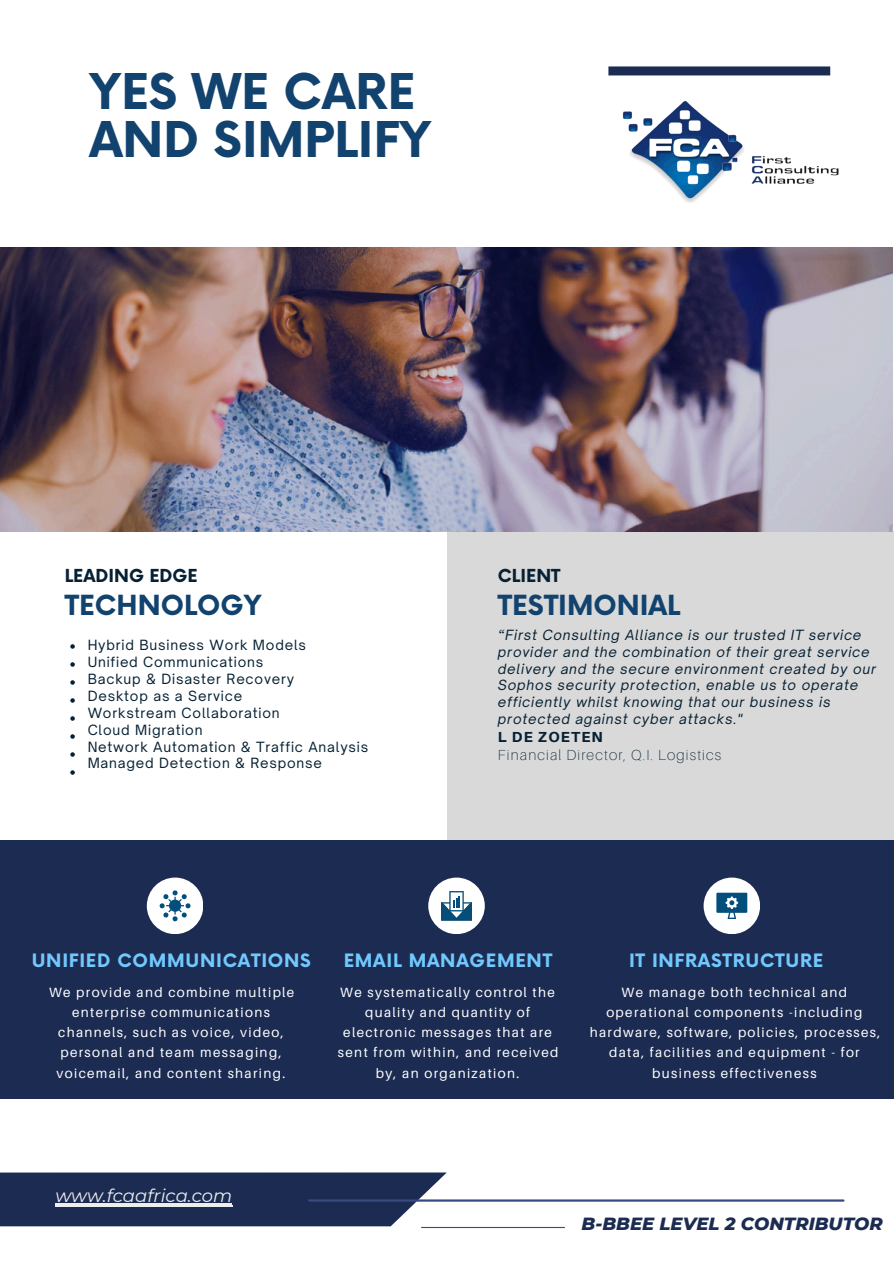
<style>
.page{position:relative;width:894px;height:1264px;background:#fff}
.page>*{position:absolute;margin:0;border:0;box-sizing:border-box;transform-origin:0 0}
.t1{font:700 48px/48.3px "Now";color:#12426e}
.t2{font:700 27px "Now";color:#12426e}
.t3{font:700 18px "Now";letter-spacing:.04em;color:#71c8fd}
.t4{font:italic 800 18px "Montserrat";color:#1c2b52}
.t5{font:italic 18px "Montserrat";color:#ededed}
.t6{font:700 17.4px "Now";color:#062133}
.t7{font:100 14.55px/18px "Aileron";letter-spacing:.08em;color:#062133}
.t8{font:13.5px/20.2px "Aileron";letter-spacing:.1em;color:#fff;text-align:center}
.t9{font:italic 13.5px/16.8px "Open Sauce One";letter-spacing:.06em;color:#062133}
.t10{font:13.5px/16.8px "Open Sauce One";letter-spacing:.06em;color:#062133}
.s1{font-weight:800}
</style>
<div class="page">
<div style="left:446px;top:531px;width:446px;height:309px;background:#d9d9d9"></div>
<img style="left:0;top:248px;width:892px;height:283px">
<svg style="left:70px;top:644px;width:5px;height:4px"></svg>
<svg style="left:70px;top:662px;width:5px;height:4px"></svg>
<svg style="left:70px;top:680px;width:5px;height:4px"></svg>
<svg style="left:70px;top:698px;width:5px;height:4px"></svg>
<svg style="left:70px;top:716px;width:5px;height:4px"></svg>
<svg style="left:70px;top:734px;width:5px;height:4px"></svg>
<svg style="left:70px;top:752px;width:5px;height:4px"></svg>
<svg style="left:70px;top:770px;width:5px;height:4px"></svg>
<svg style="left:0;top:1172px;width:844px;height:55px"></svg>
<div style="left:0;top:840px;width:893px;height:258px;background:#1c2b52"></div>
<div style="left:147px;top:877px;width:56px;height:57px;background:#fff;border-radius:50%"></div>
<svg style="left:159px;top:890px;width:31px;height:31px"></svg>
<div style="left:428px;top:877px;width:56px;height:57px;background:#fff;border-radius:50%"></div>
<svg style="left:441px;top:891px;width:31px;height:29px"></svg>
<div style="left:703px;top:877px;width:57px;height:57px;background:#fff;border-radius:50%"></div>
<svg style="left:716px;top:892px;width:31px;height:27px"></svg>
<img style="left:561px;top:66px;width:332px;height:182px">
<hr style="left:55px;top:1202px;width:177px;height:2px;background:#ededed">
<p class="t1" style="left:89px;top:70px;width:343px">YES WE CARE<br>AND SIMPLIFY</p>
<p class="t6" style="left:65px;top:566px;width:135px">LEADING EDGE</p>
<p class="t2" style="left:65px;top:590px;width:198px">TECHNOLOGY</p>
<p class="t10" style="left:88px;top:636px;width:282px">Hybrid Business Work Models<br>Unified Communications<br>Backup &amp; Disaster Recovery<br>Desktop as a Service<br>Workstream Collaboration<br>Cloud Migration<br>Network Automation &amp; Traffic Analysis<br>Managed Detection &amp; Response</p>
<p class="t6" style="left:498px;top:566px;width:64px">CLIENT</p>
<p class="t2" style="left:498px;top:590px;width:184px">TESTIMONIAL</p>
<p class="t9" style="left:498px;top:626px;width:379px">“First Consulting Alliance is our trusted IT service provider and the combination of their great service delivery and the secure environment created by our Sophos security protection, enable us to operate efficiently whilst knowing that our business is protected against cyber attacks."</p>
<p class="t7" style="left:498px;top:727px;width:225px"><span class="s1">L DE ZOETEN<br></span>Financial Director, Q.I. Logistics</p>
<h2 class="t3" style="left:32px;top:951px;width:280px">UNIFIED COMMUNICATIONS</h2>
<p class="t3" style="left:343px;top:951px;width:210px">EMAIL MANAGEMENT</p>
<h2 class="t3" style="left:629px;top:951px;width:196px">IT INFRASTRUCTURE</h2>
<h2 class="t8" style="left:49px;top:981px;width:247px">We provide and combine multiple enterprise communications channels, such as voice, video, personal and team messaging, voicemail, and content sharing.</h2>
<p class="t8" style="left:338px;top:981px;width:222px">We systematically control the quality and quantity of electronic messages that are sent from within, and received by, an organization.</p>
<p class="t8" style="left:589px;top:981px;width:292px">We manage both technical and operational components -including hardware, software, policies, processes, data, facilities and equipment - for business effectiveness</p>
<p class="t5" style="left:55px;top:1184px;width:178px">www.fcaafrica.com</p>
<h2 class="t4" style="left:581px;top:1211px;width:302px">B-BBEE LEVEL 2 CONTRIBUTOR</h2>
</div>
